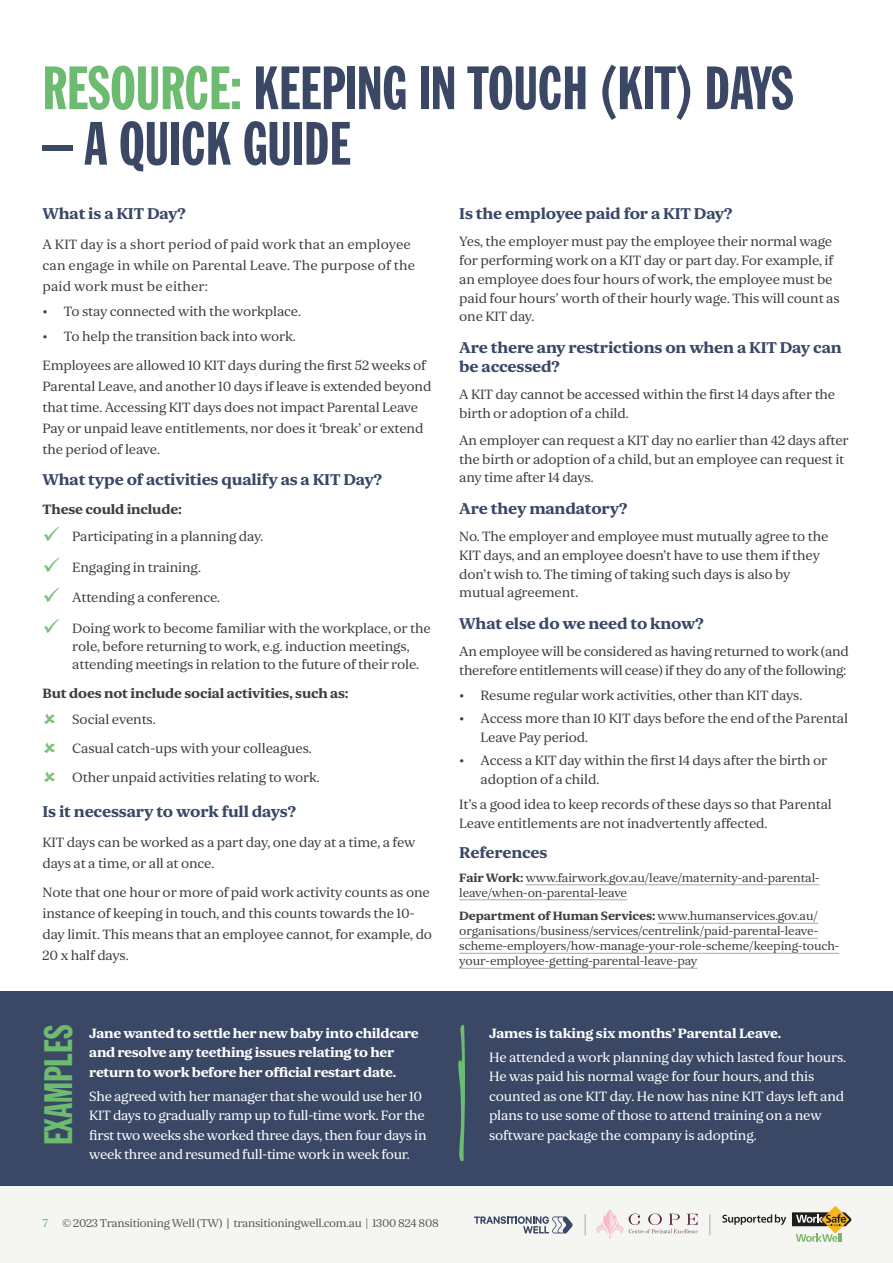
<style>
.page{position:relative;width:893px;height:1263px;background:#fff}
.page>*{position:absolute;margin:0;border:0;box-sizing:border-box;transform-origin:0 0}
.t1{font:60px "Franklin Gothic Std Extra Cond";color:#3a4866}
.t2{font:60px "Franklin Gothic Std Extra Cond";color:#6cbb70}
.t3{font:39px "Franklin Gothic Std Extra Cond";color:#6cbb70}
.t4{font:700 16.5px/18.8px "Orbikular";letter-spacing:-.01em;color:#3a4866}
.t5{font:14.25px/18.8px "Orbikular";letter-spacing:-.01em;color:#3e3e3f}
.t6{font:14.25px/19.5px "Orbikular";letter-spacing:-.015em;color:#fff}
.t7{font:700 14.25px/19.5px "Orbikular";letter-spacing:-.02em;color:#fff}
.t8{font:14.25px/21px "Orbikular";letter-spacing:.01em;color:#3e3e3f}
.t9{font:700 14.25px "Orbikular";letter-spacing:-.01em;color:#3e3e3f}
.t10{font:12.75px/15px "Orbikular";letter-spacing:-.01em;color:#3e3e3f}
.t11{font:12px "Orbikular";letter-spacing:-.02em;color:#57585a}
.s1{color:#6cbb70}
.s2{font-weight:700}
.s3{font-weight:700;color:#69696c}
</style>
<div class="page">
<div style="left:0;top:991px;width:893px;height:196px;background:#3a4866"></div>
<hr style="left:526px;top:884px;width:293px;height:1px;background:#a8a9ad">
<hr style="left:459px;top:899px;width:168px;height:1px;background:#a8a9ad">
<hr style="left:658px;top:923px;width:160px;height:1px;background:#a8a9ad">
<hr style="left:459px;top:938px;width:359px;height:1px;background:#a8a9ad">
<hr style="left:459px;top:953px;width:380px;height:1px;background:#a8a9ad">
<hr style="left:459px;top:968px;width:238px;height:1px;background:#a8a9ad">
<svg style="left:458px;top:1025px;width:7px;height:137px"></svg>
<div style="left:0;top:1186px;width:893px;height:77px;background:#f5f5f2"></div>
<svg style="left:585px;top:1214px;width:1px;height:21px"></svg>
<svg style="left:596px;top:1209px;width:102px;height:30px"></svg>
<svg style="left:474px;top:1216px;width:99px;height:17px"></svg>
<svg style="left:722px;top:1214px;width:64px;height:11px"></svg>
<svg style="left:822px;top:1206px;width:27px;height:27px"></svg>
<svg style="left:792px;top:1212px;width:60px;height:14px"></svg>
<svg style="left:796px;top:1233px;width:46px;height:9px"></svg>
<svg style="left:709px;top:1214px;width:1px;height:21px"></svg>
<h1 class="t2" style="left:43px;top:56px;width:49px">RESOURCE</h1>
<h1 class="t1" style="left:230px;top:56px;width:46px"><span class="s1">:</span>KEEPING</h1>
<h1 class="t1" style="left:418px;top:56px;width:334px">IN TOUC H (KIT) DAYS</h1>
<h1 class="t1" style="left:43px;top:111px;width:246px">– A QUICK GUIDE</h1>
<p class="t4" style="left:43px;top:203px;width:145px">What is a KIT Day?</p>
<p class="t8" style="left:43px;top:233px;width:374px">A KIT day is a short period of paid work that an employee can engage in while on Parental Leave. The purpose of the paid work must be either:</p>
<p class="t5" style="left:43px;top:301px;width:260px">• To stay connected with the workplace.</p>
<p class="t5" style="left:43px;top:321px;width:385px;line-height:29.5px">• To help the transition back into work.<br>Employees are allowed 10 KIT days during the first 52 weeks of</p>
<p class="t5" style="left:43px;top:375px;width:390px;line-height:21px">Parental Leave, and another 10 days if leave is extended beyond that time. Accessing KIT days does not impact Parental Leave Pay or unpaid leave entitlements, nor does it ‘break’ or extend the period of leave.</p>
<p class="t4" style="left:43px;top:469px;width:341px">What type of activities qualify as a KIT Day?</p>
<p class="t9" style="left:43px;top:499px;width:141px">These could include:</p>
<p class="t5" style="left:72px;top:520px;width:360px;line-height:30.8px">Participating in a planning day.<br>Engaging in training.<br>Attending a conference.<br>Doing work to become familiar with the workplace, or the</p>
<p class="t5" style="left:72px;top:637px;width:348px;line-height:18px">role, before returning to work, e.g. induction meetings, attending meetings in relation to the future of their role.</p>
<p class="t9" style="left:43px;top:683px;width:308px">But does not include social activities, such as:</p>
<p class="t5" style="left:72px;top:703px;width:249px;line-height:29.2px">Social events.<br>Casual catch-ups with your colleagues.<br>Other unpaid activities relating to work.</p>
<p class="t4" style="left:43px;top:801px;width:255px">Is it necessary to work full days?</p>
<p class="t5" style="left:43px;top:831px;width:374px;line-height:21px">KIT days can be worked as a part day, one day at a time, a few days at a time, or all at once.</p>
<p class="t5" style="left:43px;top:881px;width:391px;line-height:21px">Note that one hour or more of paid work activity counts as one instance of keeping in touch, and this counts towards the 10- day limit. This means that an employee cannot, for example, do 20 x half days.</p>
<h2 class="t3" style="left:37px;top:1145px;width:122px;rotate:-90deg">EXAMPLES</h2>
<p class="t7" style="left:89px;top:1022px;width:331px">Jane wanted to settle her new baby into childcare and resolve any teething issues relating to her return to work before her official restart date.</p>
<p class="t6" style="left:89px;top:1085px;width:339px">She agreed with her manager that she would use her 10<br>KIT days to gradually ramp up to full-time work. For the first two weeks she worked three days, then four days in week three and resumed full-time work in week four.</p>
<p class="t4" style="left:459px;top:203px;width:275px">Is the employee paid for a KIT Day?</p>
<p class="t5" style="left:459px;top:232px;width:382px">Yes, the employer must pay the employee their normal wage for performing work on a KIT day or part day. For example, if an employee does four hours of work, the employee must be paid four hours’ worth of their hourly wage. This will count as one KIT day.</p>
<p class="t4" style="left:459px;top:337px;width:384px">Are there any restrictions on when a KIT Day can be accessed?</p>
<p class="t5" style="left:459px;top:384px;width:378px">A KIT day cannot be accessed within the first 14 days after the birth or adoption of a child.</p>
<p class="t5" style="left:459px;top:430px;width:391px">An employer can request a KIT day no earlier than 42 days after the birth or adoption of a child, but an employee can request it any time after 14 days.</p>
<p class="t4" style="left:459px;top:498px;width:170px">Are they mandatory?</p>
<p class="t5" style="left:459px;top:526px;width:371px">No. The employer and employee must mutually agree to the KIT days, and an employee doesn’t have to use them if they don’t wish to. The timing of taking such days is also by mutual agreement.</p>
<p class="t4" style="left:459px;top:613px;width:246px">What else do we need to know?</p>
<p class="t5" style="left:459px;top:641px;width:391px">An employee will be considered as having returned to work (and therefore entitlements will cease) if they do any of the following:</p>
<p class="t5" style="left:459px;top:685px;width:345px">• Resume regular work activities, other than KIT days.</p>
<p class="t5" style="left:480px;top:708px;width:369px;text-indent:-21px">• Access more than 10 KIT days before the end of the Parental<br>Leave Pay period.</p>
<p class="t5" style="left:480px;top:750px;width:348px;text-indent:-21px">• Access a KIT day within the first 14 days after the birth or adoption of a child.</p>
<p class="t5" style="left:459px;top:794px;width:374px">It’s a good idea to keep records of these days so that Parental<br>Leave entitlements are not inadvertently affected.</p>
<p class="t4" style="left:459px;top:842px;width:90px">References</p>
<p class="t10" style="left:459px;top:869px;width:362px"><span class="s2">Fair Work:</span> www.fairwork.gov.au/leave/maternity-and-parental&shy;leave/when-on-parental-leave</p>
<p class="t10" style="left:459px;top:908px;width:381px"><span class="s2">Department of Human Services:</span> www.humanservices.gov.au/ organisations/business/services/centrelink/paid-parental-leave&shy;scheme-employers/how-manage-your-role-scheme/keeping-touch&shy;your-employee-getting-parental-leave-pay</p>
<p class="t7" style="left:489px;top:1022px;width:294px">James is taking six months’ Parental Leave.</p>
<p class="t6" style="left:489px;top:1046px;width:359px">He attended a work planning day which lasted four hours.<br>He was paid his normal wage for four hours, and this counted as one KIT day. He now has nine KIT days left and plans to use some of those to attend training on a new</p>
<p class="t6" style="left:489px;top:1124px;width:269px">software package the company is adopting.</p>
<p class="t11" style="left:43px;top:1215px;width:398px"><span class="s1">7</span> © 2023 Transitioning Well (TW) <span class="s3">|</span> transitioningwell.com.au | 1300 824 808</p>
</div>
